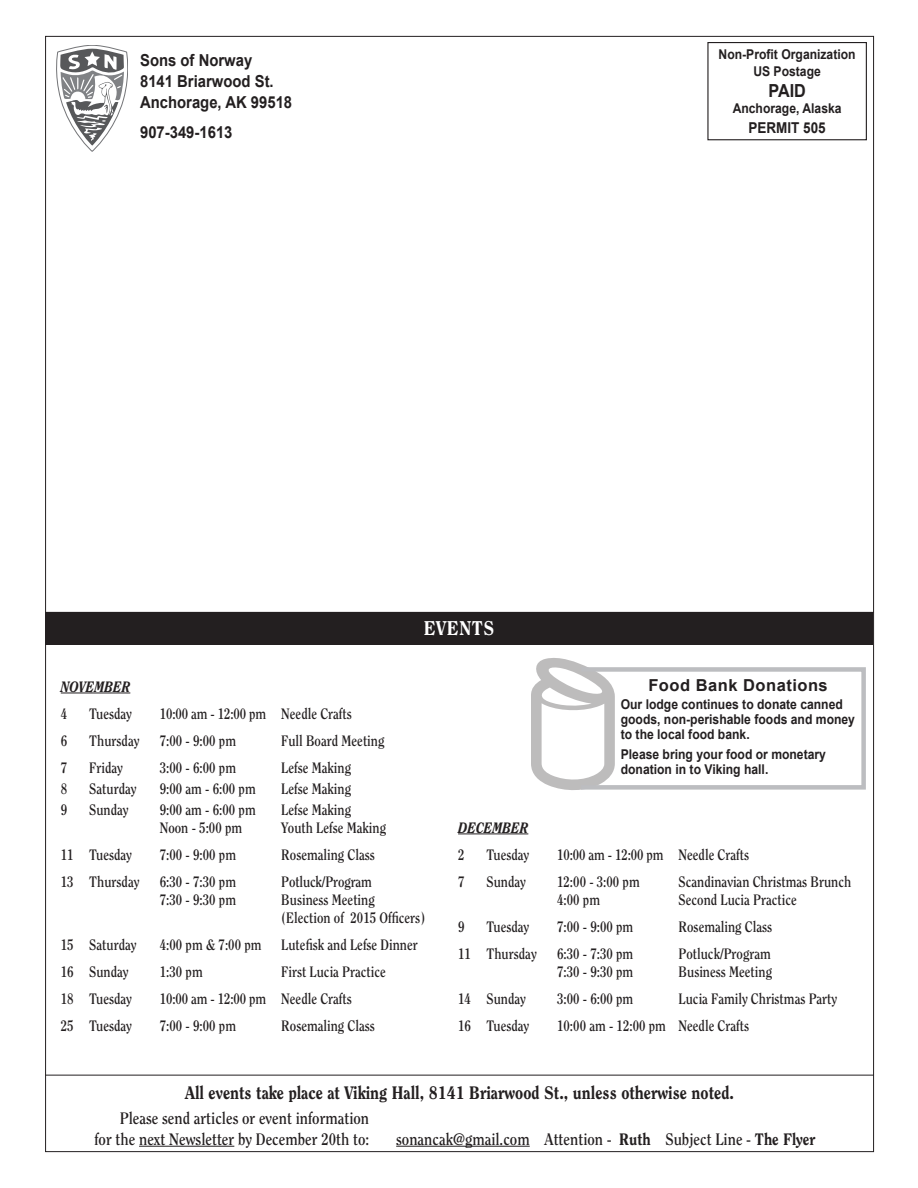
<style>
.page{position:relative;width:918px;height:1188px;background:#fff}
.page>*{position:absolute;margin:0;border:0;box-sizing:border-box;transform-origin:0 0}
.t1{font:800 19.8px "Clearface";letter-spacing:.03em;color:#fff;scale:.91 1}
.t2{font:800 18px "Clearface";color:#231f20;scale:.9 1}
.t3{font:700 18px "Arial";color:#231f20;scale:.9 1}
.t4{font:700 16.5px/21px "Clearface";color:#231f20;text-align:right;scale:.9 1}
.t5{font:700 16.5px/21px "Arial";color:#231f20;scale:.9 1}
.t6{font:700 16.5px "Arial";letter-spacing:.03em;color:#231f20}
.Month_Events_Info{font:700 15px "Clearface";color:#231f20;scale:.86 1}
.Month_Events_Info-2{font:italic 800 15px "Clearface";color:#231f20;scale:.86 1}
.t7{font:700 15px "Arial";color:#231f20;scale:.9 1}
.t8{font:700 13.5px/15px "Arial";color:#231f20;scale:.9 1}
.s1{font-weight:800}
</style>
<div class="page">
<hr style="left:45px;top:612px;width:829px;height:1px;background:#231f20">
<hr style="left:45px;top:1075px;width:829px;height:1px;background:#231f20">
<svg style="left:56px;top:45px;width:72px;height:107px"></svg>
<div style="left:707px;top:42px;width:160px;height:98px;border:1px solid #231f20"></div>
<hr style="left:139px;top:1146px;width:95px;height:1px;background:#231f20">
<hr style="left:396px;top:1146px;width:134px;height:1px;background:#231f20">
<div style="left:45px;top:612px;width:828px;height:32px;background:#231f20"></div>
<svg style="left:531px;top:658px;width:84px;height:132px"></svg>
<div style="left:579px;top:667px;width:287px;height:123px;border:4px solid #bcbdc0"></div>
<hr style="left:61px;top:693px;width:69px;height:1px;background:#231f20">
<hr style="left:458px;top:834px;width:70px;height:1px;background:#231f20">
<p class="t5" style="left:140px;top:50px;width:171px">Sons of Norway<br>8141 Briarwood St.<br>Anchorage, AK 99518</p>
<p class="t5" style="left:140px;top:122px;width:104px">907-349-1613</p>
<p class="t1" style="left:424px;top:616px;width:79px">EVENTS</p>
<p class="t8" style="left:719px;top:46px;width:154px;line-height:16.5px;text-align:center">Non-Profit Organization<br>US Postage</p>
<p class="t3" style="left:768px;top:80px;width:43px">PAID</p>
<p class="t8" style="left:733px;top:101px;width:123px">Anchorage, Alaska</p>
<p class="t7" style="left:749px;top:119px;width:87px">PERMIT 505</p>
<p class="Month_Events_Info-2" style="left:61px;top:677px;width:82px">NOVEMBER</p>
<p class="Month_Events_Info" style="left:61px;top:705px;width:9px">4</p>
<p class="Month_Events_Info" style="left:89px;top:705px;width:51px">Tuesday</p>
<p class="Month_Events_Info" style="left:160px;top:705px;width:225px">10:00 am - 12:00 pm Needle Crafts</p>
<p class="Month_Events_Info" style="left:61px;top:732px;width:9px">6</p>
<p class="Month_Events_Info" style="left:89px;top:732px;width:60px">Thursday</p>
<p class="Month_Events_Info" style="left:160px;top:732px;width:90px">7:00 - 9:00 pm</p>
<p class="Month_Events_Info" style="left:281px;top:732px;width:122px">Full Board Meeting</p>
<p class="Month_Events_Info" style="left:61px;top:759px;width:9px">7</p>
<p class="Month_Events_Info" style="left:89px;top:759px;width:41px">Friday</p>
<p class="Month_Events_Info" style="left:160px;top:759px;width:90px">3:00 - 6:00 pm</p>
<p class="Month_Events_Info" style="left:281px;top:759px;width:83px">Lefse Making</p>
<p class="Month_Events_Info" style="left:61px;top:780px;width:9px">8</p>
<p class="Month_Events_Info" style="left:89px;top:780px;width:56px">Saturday</p>
<p class="Month_Events_Info" style="left:160px;top:780px;width:113px">9:00 am - 6:00 pm</p>
<p class="Month_Events_Info" style="left:281px;top:780px;width:83px">Lefse Making</p>
<p class="Month_Events_Info" style="left:61px;top:801px;width:9px">9</p>
<p class="Month_Events_Info" style="left:89px;top:801px;width:47px">Sunday</p>
<p class="Month_Events_Info" style="left:160px;top:801px;width:113px">9:00 am - 6:00 pm</p>
<p class="Month_Events_Info" style="left:281px;top:801px;width:83px">Lefse Making</p>
<p class="Month_Events_Info" style="left:160px;top:819px;width:97px">Noon - 5:00 pm</p>
<p class="Month_Events_Info" style="left:281px;top:819px;width:123px">Youth Lefse Making</p>
<p class="Month_Events_Info" style="left:61px;top:846px;width:84px">11 Tuesday</p>
<p class="Month_Events_Info" style="left:160px;top:846px;width:90px">7:00 - 9:00 pm</p>
<p class="Month_Events_Info" style="left:281px;top:846px;width:110px">Rosemaling Class</p>
<p class="Month_Events_Info" style="left:61px;top:873px;width:93px">13 Thursday</p>
<p class="Month_Events_Info" style="left:160px;top:873px;width:90px">6:30 - 7:30 pm</p>
<p class="Month_Events_Info" style="left:281px;top:873px;width:107px">Potluck/Program</p>
<p class="Month_Events_Info" style="left:160px;top:891px;width:90px">7:30 - 9:30 pm</p>
<p class="Month_Events_Info" style="left:281px;top:891px;width:110px">Business Meeting</p>
<p class="Month_Events_Info" style="left:281px;top:909px;width:169px">(Election of 2015 Officers)</p>
<p class="Month_Events_Info" style="left:61px;top:936px;width:90px">15 Saturday</p>
<p class="Month_Events_Info" style="left:160px;top:936px;width:120px">4:00 pm &amp; 7:00 pm</p>
<p class="Month_Events_Info" style="left:281px;top:936px;width:160px">Lutefisk and Lefse Dinner</p>
<p class="Month_Events_Info" style="left:61px;top:963px;width:80px">16 Sunday</p>
<p class="Month_Events_Info" style="left:160px;top:963px;width:51px">1:30 pm</p>
<p class="Month_Events_Info" style="left:281px;top:963px;width:123px">First Lucia Practice</p>
<p class="Month_Events_Info" style="left:61px;top:990px;width:84px">18 Tuesday</p>
<p class="Month_Events_Info" style="left:160px;top:990px;width:225px">10:00 am - 12:00 pm Needle Crafts</p>
<p class="Month_Events_Info" style="left:61px;top:1017px;width:84px">25 Tuesday</p>
<p class="Month_Events_Info" style="left:160px;top:1017px;width:90px">7:00 - 9:00 pm</p>
<p class="Month_Events_Info" style="left:281px;top:1017px;width:110px">Rosemaling Class</p>
<p class="t6" style="left:648px;top:676px;width:181px">Food Bank Donations</p>
<p class="t8" style="left:621px;top:697px;width:262px">Our lodge continues to donate canned goods, non-perishable foods and money to the local food bank.</p>
<p class="t8" style="left:621px;top:747px;width:230px">Please bring your food or monetary donation in to Viking hall.</p>
<p class="Month_Events_Info-2" style="left:458px;top:818px;width:83px">DECEMBER</p>
<p class="Month_Events_Info" style="left:458px;top:845px;width:9px">2</p>
<p class="Month_Events_Info" style="left:487px;top:845px;width:51px">Tuesday</p>
<p class="Month_Events_Info" style="left:557px;top:845px;width:225px">10:00 am - 12:00 pm Needle Crafts</p>
<p class="Month_Events_Info" style="left:458px;top:872px;width:9px">7</p>
<p class="Month_Events_Info" style="left:487px;top:872px;width:47px">Sunday</p>
<p class="Month_Events_Info" style="left:557px;top:872px;width:98px">12:00 - 3:00 pm</p>
<p class="Month_Events_Info" style="left:679px;top:872px;width:202px">Scandinavian Christmas Brunch</p>
<p class="Month_Events_Info" style="left:557px;top:890px;width:51px">4:00 pm</p>
<p class="Month_Events_Info" style="left:679px;top:890px;width:139px">Second Lucia Practice</p>
<p class="Month_Events_Info" style="left:458px;top:917px;width:9px">9</p>
<p class="Month_Events_Info" style="left:487px;top:917px;width:51px">Tuesday</p>
<p class="Month_Events_Info" style="left:557px;top:917px;width:90px">7:00 - 9:00 pm</p>
<p class="Month_Events_Info" style="left:679px;top:917px;width:110px">Rosemaling Class</p>
<p class="Month_Events_Info" style="left:458px;top:944px;width:93px">11 Thursday</p>
<p class="Month_Events_Info" style="left:557px;top:944px;width:90px">6:30 - 7:30 pm</p>
<p class="Month_Events_Info" style="left:679px;top:944px;width:109px">Potluck/Program</p>
<p class="Month_Events_Info" style="left:557px;top:962px;width:90px">7:30 - 9:30 pm</p>
<p class="Month_Events_Info" style="left:679px;top:962px;width:110px">Business Meeting</p>
<p class="Month_Events_Info" style="left:458px;top:989px;width:80px">14 Sunday</p>
<p class="Month_Events_Info" style="left:557px;top:989px;width:90px">3:00 - 6:00 pm</p>
<p class="Month_Events_Info" style="left:679px;top:989px;width:186px">Lucia Family Christmas Party</p>
<p class="Month_Events_Info" style="left:458px;top:1016px;width:84px">16 Tuesday</p>
<p class="Month_Events_Info" style="left:557px;top:1016px;width:225px">10:00 am - 12:00 pm Needle Crafts</p>
<p class="t2" style="left:185px;top:1081px;width:611px">All events take place at Viking Hall, 8141 Briarwood St., unless otherwise noted.</p>
<p class="t4" style="left:95px;top:1107px;width:307px">Please send articles or event information<br>for the next Newsletter by December 20th to:</p>
<p class="t4" style="left:396px;top:1128px;width:467px">sonancak@gmail.com Attention - <span class="s1">Ruth</span> Subject Line - <span class="s1">The Flyer</span></p>
</div>
